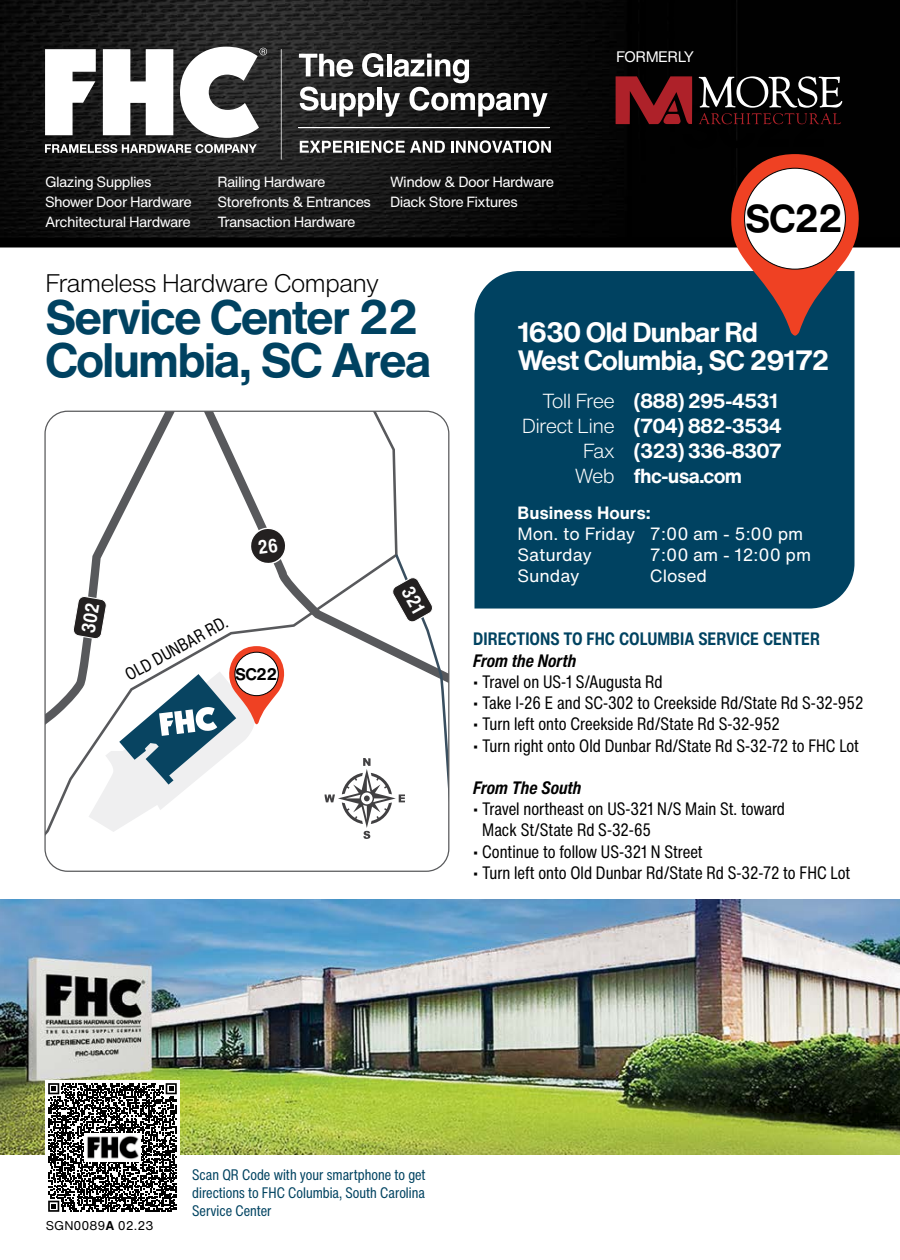
<style>
.page{position:relative;width:900px;height:1260px;background:#fff}
.page>*{position:absolute;margin:0;border:0;box-sizing:border-box;transform-origin:0 0}
.t1{font:700 47.5px/42.5px "Helvetica Now Text";letter-spacing:-.04em;color:#004261}
.t2{font:700 38.25px "Helvetica Now Text";color:#000}
.t3{font:700 27.5px/27.5px "Helvetica Now Text";letter-spacing:-.04em;color:#fff}
.t4{font:300 25px "Helvetica Now Text";letter-spacing:-.04em;color:#000}
.t5{font:700 20px/25px "Helvetica Now Text";letter-spacing:-.04em;color:#fff}
.t6{font:300 20px/25px "Helvetica Now Text";letter-spacing:-.04em;color:#fff;text-align:right}
.t7{font:condensed 17.75px/21.2px "Helvetica Now Text";color:#000}
.t8{font:700 condensed 17.75px "Helvetica Now Text";color:#004361}
.t9{font:italic 700 condensed 17.75px "Helvetica Now Text";color:#000}
.t10{font:17.5px/21px "Helvetica Now Text";color:#fff}
.t11{font:700 17.5px "Helvetica Now Text";color:#fff}
.t12{font:condensed 17.5px "Helvetica Now Text";color:#000}
.t13{font:700 16.5px "Helvetica Now Text";color:#000}
.t14{font:condensed 15px/18px "Helvetica Now Text";color:#004361;text-align:justify}
.t15{font:15px "Helvetica Now Text";letter-spacing:-.04em;color:#fff}
.t16{font:14.5px/20px "Helvetica Now Text";letter-spacing:-.04em;color:#fff}
.t17{font:12.5px "Helvetica Now Text";color:#000}
.s1{font-weight:700}
</style>
<div class="page">
<img style="left:0;top:900px;width:900px;height:255px">
<div style="left:45px;top:1080px;width:135px;height:135px;background:#fff"></div>
<svg style="left:48px;top:1083px;width:129px;height:129px"></svg>
<img style="left:85px;top:1134px;width:55px;height:27px">
<img style="left:0;top:0;width:900px;height:238px">
<svg style="left:45px;top:144px;width:212px;height:9px"></svg>
<svg style="left:299px;top:53px;width:249px;height:64px"></svg>
<svg style="left:300px;top:141px;width:145px;height:12px"></svg>
<svg style="left:451px;top:140px;width:100px;height:13px"></svg>
<hr style="left:298px;top:127px;width:252px;height:1px;background:#fff">
<svg style="left:281px;top:49px;width:1px;height:111px"></svg>
<svg style="left:45px;top:49px;width:51px;height:86px"></svg>
<svg style="left:103px;top:49px;width:70px;height:86px"></svg>
<svg style="left:180px;top:47px;width:87px;height:91px"></svg>
<div style="left:0;top:238px;width:900px;height:10px;background:#000"></div>
<div style="left:475px;top:271px;width:379px;height:338px;background:#004261"></div>
<svg style="left:725px;top:154px;width:134px;height:182px;background:#734342"></svg>
<div style="left:745px;top:168px;width:100px;height:101px;background:#fff;border-radius:50%"></div>
<svg style="left:699px;top:76px;width:143px;height:48px;background:#3a3434"></svg>
<svg style="left:616px;top:76px;width:76px;height:48px;background:#7a171c"></svg>
<svg style="left:46px;top:411px;width:352px;height:447px"></svg>
<svg style="left:89px;top:646px;width:195px;height:186px"></svg>
<div style="left:235px;top:652px;width:43px;height:44px;background:#fff;border-radius:50%"></div>
<div style="left:235px;top:652px;width:43px;height:44px;border:1px solid #000;border-radius:50%"></div>
<svg style="left:324px;top:552px;width:125px;height:297px"></svg>
<svg style="left:73px;top:596px;width:34px;height:43px"></svg>
<svg style="left:248px;top:526px;width:39px;height:40px"></svg>
<p class="t16" style="left:45px;top:171px;width:149px">Glazing Supplies<br>Shower Door Hardware<br>Architectural Hardware</p>
<p class="t16" style="left:218px;top:171px;width:155px">Railing Hardware<br>Storefronts &amp; Entrances<br>Transaction Hardware</p>
<p class="t16" style="left:390px;top:171px;width:166px">Window &amp; Door Hardware<br>Diack Store Fixtures</p>
<p class="t15" style="left:616px;top:45px;width:79px">FORMERLY</p>
<h2 class="t2" style="left:745px;top:192px;width:99px">SC22</h2>
<h3 class="t4" style="left:45px;top:266px;width:336px">Frameless Hardware Company</h3>
<h1 class="t1" style="left:45px;top:297px;width:388px">Service Center 22<br>Columbia, SC Area</h1>
<p class="t12" style="left:121px;top:666px;width:115px;rotate:-29deg">OLD DUNBAR RD.</p>
<p class="t13" style="left:235px;top:663px;width:44px">SC22</p>
<h3 class="t3" style="left:518px;top:319px;width:314px">1630 Old Dunbar Rd<br>West Columbia, SC 29172</h3>
<p class="t6" style="left:522px;top:388px;width:95px">Toll Free<br>Direct Line<br>Fax<br>Web</p>
<p class="t5" style="left:634px;top:389px;width:150px">(888) 295-4531 (704) 882-3534 (323) 336-8307 fhc-usa.com</p>
<p class="t11" style="left:518px;top:501px;width:135px">Business Hours:</p>
<p class="t10" style="left:518px;top:523px;width:287px">Mon. to Friday 7:00 am - 5:00 pm<br>Saturday</p>
<p class="t10" style="left:650px;top:544px;width:163px">7:00 am - 12:00 pm</p>
<p class="t10" style="left:518px;top:565px;width:64px">Sunday</p>
<p class="t10" style="left:650px;top:565px;width:59px">Closed</p>
<p class="t8" style="left:473px;top:628px;width:348px">DIRECTIONS TO FHC COLUMBIA SERVICE CENTER</p>
<p class="t9" style="left:473px;top:649px;width:105px">From the North</p>
<p class="t7" style="left:473px;top:671px;width:191px">• Travel on US-1 S/Augusta Rd</p>
<p class="t7" style="left:473px;top:692px;width:392px">• Take I-26 E and SC-302 to Creekside Rd/State Rd S-32-952</p>
<p class="t7" style="left:473px;top:713px;width:308px">• Turn left onto Creekside Rd/State Rd S-32-952</p>
<p class="t7" style="left:473px;top:735px;width:387px">• Turn right onto Old Dunbar Rd/State Rd S-32-72 to FHC Lot</p>
<p class="t9" style="left:473px;top:776px;width:110px">From The South</p>
<p class="t7" style="left:482px;top:798px;width:304px;text-indent:-9px">• Travel northeast on US-321 N/S Main St. toward<br>Mack St/State Rd S-32-65</p>
<p class="t7" style="left:473px;top:841px;width:231px">• Continue to follow US-321 N Street</p>
<p class="t7" style="left:473px;top:862px;width:378px">• Turn left onto Old Dunbar Rd/State Rd S-32-72 to FHC Lot</p>
<p class="t17" style="left:46px;top:1216px;width:109px">SGN0089<span class="s1">A</span> 02.23</p>
<p class="t14" style="left:192px;top:1165px;width:235px">Scan QR Code with your smartphone to get directions to FHC Columbia, South Carolina Service Center</p>
</div>
